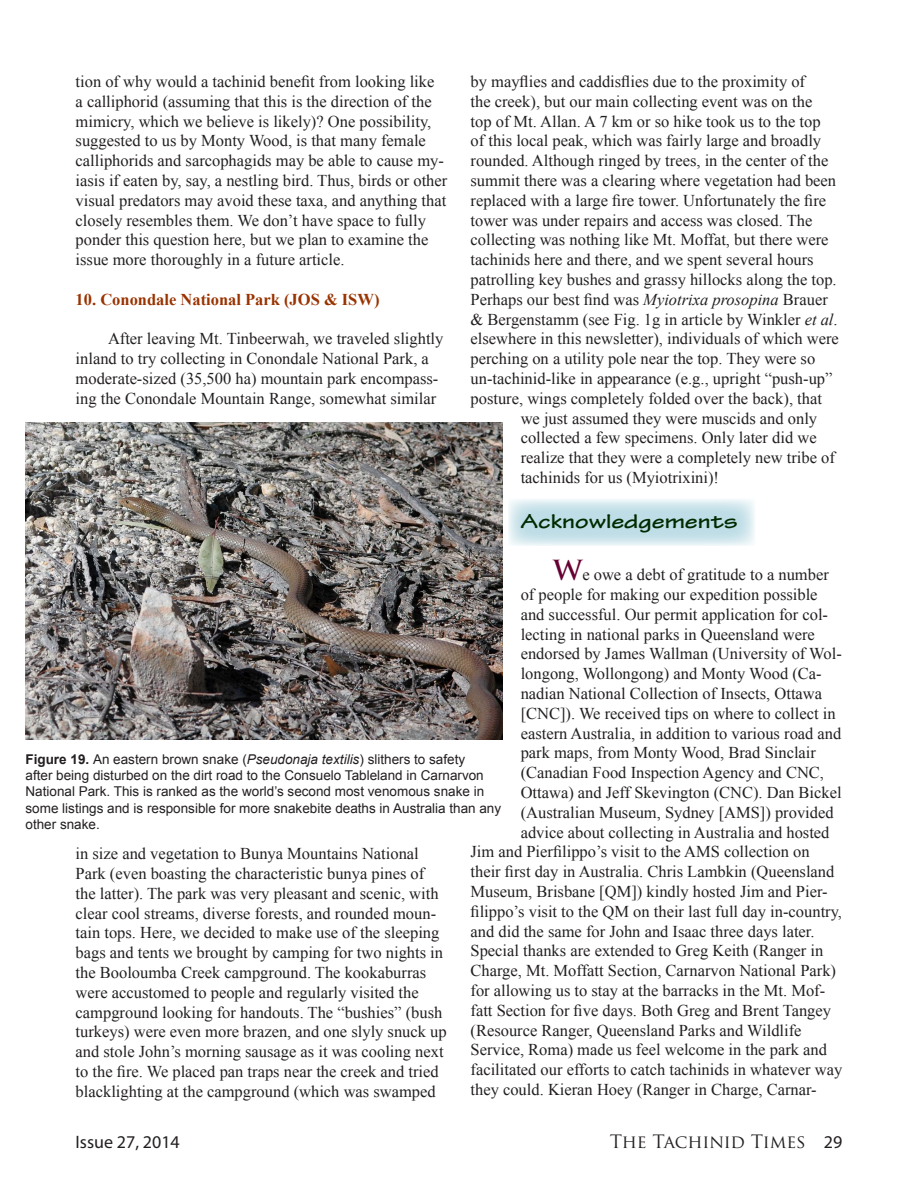
<style>
.page{position:relative;width:918px;height:1188px;background:#fff}
.page>*{position:absolute;margin:0;border:0;box-sizing:border-box;transform-origin:0 0}
.Australia_-_Heading{font:700 expanded 21px "Tekton Pro";color:#002a00}
.t1{font:18px "Trajan Pro";letter-spacing:-.02em;color:#231f20}
.t2{font:18px "Myriad Pro";color:#231f20}
.t3{font:16.5px/19.8px "Times New Roman";color:#231f20}
.Australia_-_Location{font:700 16.5px "Times New Roman";color:#930}
.Figure_Caption{font:13.5px/16.2px "Arial";color:#231f20}
.s1{font-style:italic}
.s2{font-family:"Trajan Pro";font-weight:700;font-size:27px;color:#603}
.s3{font-weight:700}
.s4{font-family:"Myriad Pro"}
</style>
<div class="page">
<svg style="left:508px;top:499px;width:247px;height:47px;fill:#c5e0e8"></svg>
<img style="left:25px;top:423px;width:478px;height:316px">
<p class="t3" style="left:76px;top:71px;width:373px">tion of why would a tachinid benefit from looking like<br>a calliphorid (assuming that this is the direction of the mimicry, which we believe is likely)? One possibility, suggested to us by Monty Wood, is that many female calliphorids and sarcophagids may be able to cause my&shy;iasis if eaten by, say, a nestling bird. Thus, birds or other visual predators may avoid these taxa, and anything that closely resembles them. We don’t have space to fully ponder this question here, but we plan to examine the issue more thoroughly in a future article.</p>
<p class="Australia_-_Location" style="left:76px;top:288px;width:305px">10. Conondale National Park (JOS &amp; ISW)</p>
<p class="t3" style="left:76px;top:329px;width:369px;text-indent:32px">After leaving Mt. Tinbeerwah, we traveled slightly inland to try collecting in Conondale National Park, a moderate-sized (35,500 ha) mountain park encompass&shy;ing the Conondale Mountain Range, somewhat similar</p>
<p class="t3" style="left:471px;top:71px;width:336px">by mayflies and caddisflies due to the proximity of</p>
<p class="t3" style="left:471px;top:91px;width:343px">the creek), but our main collecting event was on the</p>
<p class="t3" style="left:471px;top:111px;width:352px">top of Mt. Allan. A 7 km or so hike took us to the top</p>
<p class="t3" style="left:471px;top:131px;width:352px">of this local peak, which was fairly large and broadly</p>
<p class="t3" style="left:471px;top:151px;width:359px">rounded. Although ringed by trees, in the center of the</p>
<p class="t3" style="left:471px;top:170px;width:367px">summit there was a clearing where vegetation had been</p>
<p class="t3" style="left:471px;top:190px;width:357px">replaced with a large fire tower. Unfortunately the fire</p>
<p class="t3" style="left:471px;top:210px;width:343px">tower was under repairs and access was closed. The</p>
<p class="t3" style="left:471px;top:230px;width:360px">collecting was nothing like Mt. Moffat, but there were</p>
<p class="t3" style="left:471px;top:250px;width:345px">tachinids here and there, and we spent several hours</p>
<p class="t3" style="left:471px;top:269px;width:368px">patrolling key bushes and grassy hillocks along the top.</p>
<p class="t3" style="left:471px;top:289px;width:359px">Perhaps our best find was <span class="s1">Myiotrixa prosopina</span> Brauer</p>
<p class="t3" style="left:471px;top:309px;width:369px">&amp; Bergenstamm (see Fig. 1g in article by Winkler <span class="s1">et al</span>.</p>
<p class="t3" style="left:471px;top:329px;width:370px">elsewhere in this newsletter), individuals of which were</p>
<p class="t3" style="left:471px;top:349px;width:346px">perching on a utility pole near the top. They were so</p>
<p class="t3" style="left:471px;top:368px;width:363px">un-tachinid-like in appearance (e.g., upright “push-up”</p>
<p class="t3" style="left:471px;top:388px;width:353px">posture, wings completely folded over the back), that</p>
<p class="t3" style="left:521px;top:408px;width:298px">we just assumed they were muscids and only</p>
<p class="t3" style="left:521px;top:428px;width:298px">collected a few specimens. Only later did we</p>
<p class="t3" style="left:521px;top:448px;width:316px">realize that they were a completely new tribe of</p>
<p class="t3" style="left:521px;top:467px;width:200px">tachinids for us (Myiotrixini)!</p>
<p class="Australia_-_Heading" style="left:521px;top:509px;width:219px">Acknowledgements</p>
<p class="t3" style="left:553px;top:565px;width:277px"><span class="s2">W</span>e owe a debt of gratitude to a number</p>
<p class="t3" style="left:521px;top:584px;width:298px">of people for making our expedition possible</p>
<p class="t3" style="left:521px;top:604px;width:309px">and successful. Our permit application for col-</p>
<p class="t3" style="left:521px;top:624px;width:296px">lecting in national parks in Queensland were</p>
<p class="t3" style="left:521px;top:644px;width:323px">endorsed by James Wallman (University of Wol-</p>
<p class="t3" style="left:521px;top:664px;width:303px">longong, Wollongong) and Monty Wood (Ca-</p>
<p class="t3" style="left:521px;top:683px;width:303px">nadian National Collection of Insects, Ottawa</p>
<p class="t3" style="left:521px;top:703px;width:317px">[CNC]). We received tips on where to collect in</p>
<p class="t3" style="left:521px;top:723px;width:322px">eastern Australia, in addition to various road and</p>
<p class="t3" style="left:521px;top:743px;width:297px">park maps, from Monty Wood, Brad Sinclair</p>
<p class="t3" style="left:521px;top:763px;width:305px">(Canadian Food Inspection Agency and CNC,</p>
<p class="t3" style="left:521px;top:782px;width:322px">Ottawa) and Jeff Skevington (CNC). Dan Bickel</p>
<p class="t3" style="left:521px;top:802px;width:315px">(Australian Museum, Sydney [AMS]) provided</p>
<p class="t3" style="left:521px;top:822px;width:310px">advice about collecting in Australia and hosted</p>
<p class="t3" style="left:471px;top:842px;width:341px">Jim and Pierfilippo’s visit to the AMS collection on</p>
<p class="t3" style="left:471px;top:862px;width:365px">their first day in Australia. Chris Lambkin (Queensland</p>
<p class="t3" style="left:471px;top:881px;width:359px">Museum, Brisbane [QM]) kindly hosted Jim and Pier-</p>
<p class="t3" style="left:471px;top:901px;width:373px">filippo’s visit to the QM on their last full day in-country,</p>
<p class="t3" style="left:471px;top:921px;width:346px">and did the same for John and Isaac three days later.</p>
<p class="t3" style="left:471px;top:941px;width:354px">Special thanks are extended to Greg Keith (Ranger in</p>
<p class="t3" style="left:471px;top:961px;width:367px">Charge, Mt. Moffatt Section, Carnarvon National Park)</p>
<p class="t3" style="left:471px;top:980px;width:356px">for allowing us to stay at the barracks in the Mt. Mof-</p>
<p class="t3" style="left:471px;top:1000px;width:362px">fatt Section for five days. Both Greg and Brent Tangey</p>
<p class="t3" style="left:471px;top:1020px;width:333px">(Resource Ranger, Queensland Parks and Wildlife</p>
<p class="t3" style="left:471px;top:1040px;width:358px">Service, Roma) made us feel welcome in the park and</p>
<p class="t3" style="left:471px;top:1060px;width:373px">facilitated our efforts to catch tachinids in whatever way</p>
<p class="t3" style="left:471px;top:1079px;width:348px">they could. Kieran Hoey (Ranger in Charge, Carnar-</p>
<p class="Figure_Caption" style="left:26px;top:751px;width:477px"><span class="s3">Figure 19.</span> An eastern brown snake (<span class="s1">Pseudonaja textilis</span>) slithers to safety<br>after being disturbed on the dirt road to the Consuelo Tableland in Carnarvon National Park. This is ranked as the world’s second most venomous snake in some listings and is responsible for more snakebite deaths in Australia than any other snake.</p>
<p class="t3" style="left:76px;top:844px;width:373px">in size and vegetation to Bunya Mountains National Park (even boasting the characteristic bunya pines of the latter). The park was very pleasant and scenic, with clear cool streams, diverse forests, and rounded moun&shy;tain tops. Here, we decided to make use of the sleeping bags and tents we brought by camping for two nights in the Booloumba Creek campground. The kookaburras were accustomed to people and regularly visited the campground looking for handouts. The “bushies” (bush turkeys) were even more brazen, and one slyly snuck up and stole John’s morning sausage as it was cooling next to the fire. We placed pan traps near the creek and tried blacklighting at the campground (which was swamped</p>
<p class="t2" style="left:76px;top:1131px;width:106px">Issue 27, 2014</p>
<p class="t1" style="left:610px;top:1130px;width:234px">The Tachinid Times <span class="s4">29</span></p>
</div>
